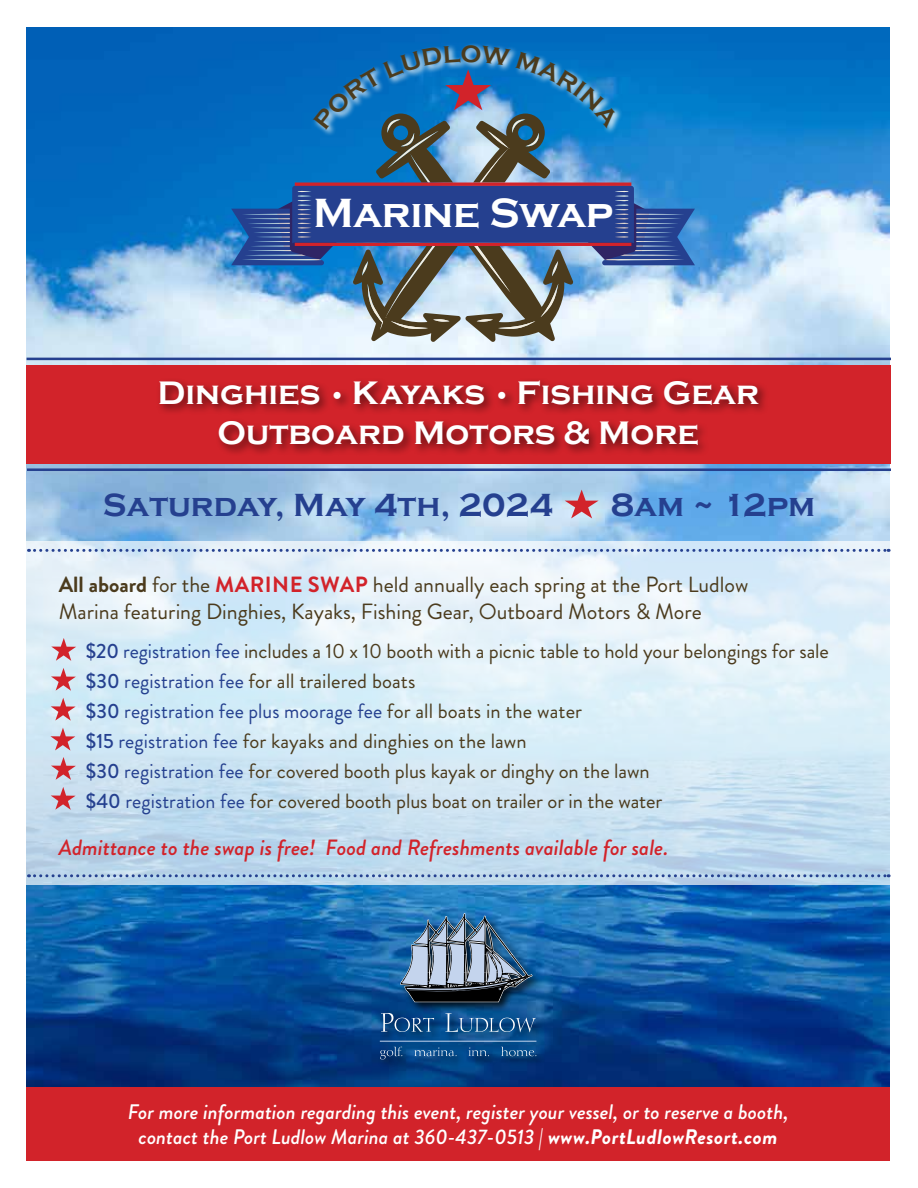
<style>
.page{position:relative;width:918px;height:1188px;background:#fff}
.page>*{position:absolute;margin:0;border:0;box-sizing:border-box;transform-origin:0 0}
.t1{font:700 42px "Copperplate Gothic";letter-spacing:-.01em;color:#fff}
.t2{font:700 33.45px/40.2px "Copperplate Gothic";color:#fff;text-align:center}
.t3{font:700 33px "Copperplate Gothic";color:#25408f}
.t4{font:22.05px/26.4px "Brandon Grotesque";color:#4b3b1d}
.t5{font:italic 500 22.05px "Brandon Grotesque";color:#d2232a}
.t6{font:italic 500 21px/25.2px "Brandon Grotesque";color:#fff;text-align:center}
.t7{font:20.7px/30px "Brandon Grotesque";letter-spacing:.005em;color:#4b3b1d}
.s1{font-size:25.05px}
.s2{font-weight:700}
.s3{font-weight:700;color:#d2232a}
.s4{font-weight:500;color:#25408f}
.s5{color:#25408f}
</style>
<div class="page">
<img style="left:27px;top:27px;width:863px;height:1061px">
<svg style="left:565px;top:490px;width:34px;height:28px"></svg>
<svg style="left:26px;top:541px;width:865px;height:344px;background:#d4e8f5"></svg>
<div style="left:378px;top:912px;width:169px;height:158px;background:#000;opacity:.8"></div>
<hr style="left:380px;top:1041px;width:156px;height:1px;background:#c4d4ed">
<img style="left:395px;top:902px;width:144px;height:100px">
<svg style="left:381px;top:1013px;width:53px;height:19px"></svg>
<svg style="left:445px;top:1013px;width:91px;height:19px;background:#2a6398"></svg>
<svg style="left:380px;top:1047px;width:22px;height:13px"></svg>
<svg style="left:414px;top:1047px;width:43px;height:9px"></svg>
<svg style="left:469px;top:1047px;width:20px;height:9px"></svg>
<svg style="left:501px;top:1047px;width:35px;height:9px"></svg>
<div style="left:27px;top:1088px;width:863px;height:73px;background:#d2232a"></div>
<svg style="left:35px;top:549px;width:854px;height:3px;background:#9badd1"></svg>
<svg style="left:35px;top:874px;width:854px;height:3px;background:#87a2cb"></svg>
<div style="left:27px;top:365px;width:864px;height:98px;background:#d2232a"></div>
<div style="left:156px;top:377px;width:614px;height:80px;background:#000;opacity:.55"></div>
<hr style="left:27px;top:358px;width:864px;height:2px;background:#25408f">
<hr style="left:27px;top:468px;width:864px;height:3px;background:#25408f">
<svg style="left:376px;top:330px;width:197px;height:12px;background:#abaea9"></svg>
<div style="left:312px;top:43px;width:311px;height:95px;background:#006bbf"></div>
<svg style="left:51px;top:638px;width:25px;height:23px"></svg>
<svg style="left:51px;top:668px;width:25px;height:23px"></svg>
<svg style="left:51px;top:698px;width:25px;height:23px"></svg>
<svg style="left:50px;top:728px;width:25px;height:23px"></svg>
<svg style="left:51px;top:757px;width:25px;height:23px"></svg>
<svg style="left:51px;top:787px;width:25px;height:23px"></svg>
<svg style="left:231px;top:45px;width:464px;height:285px;background:#467cb1"></svg>
<h1 class="t1" style="left:313px;top:190px;width:302px">Marine Swap</h1>
<h2 class="t2" style="left:158px;top:373px;width:603px">Dinghies <span class="s1">•</span> Kayaks <span class="s1">•</span> Fishing Gear<br>Outboard Motors &amp; More</h2>
<h3 class="t3" style="left:103px;top:487px;width:452px">Saturday, May 4th, 2024</h3>
<h3 class="t3" style="left:611px;top:487px;width:206px">8am ~ 12pm</h3>
<p class="t4" style="left:59px;top:572px;width:691px"><span class="s2">All aboard</span> for the <span class="s3">MARINE SWAP</span> held annually each spring at the Port Ludlow<br>Marina featuring Dinghies, Kayaks, Fishing Gear, Outboard Motors &amp; More</p>
<p class="t7" style="left:86px;top:636px;width:745px"><span class="s4">$20</span> <span class="s5">registration fee</span> includes a 10 x 10 booth with a picnic table to hold your belongings for sale <span class="s4">$30</span> <span class="s5">registration fee</span> for all trailered boats<br><span class="s4">$30</span> <span class="s5">registration fee plus moorage fee</span> for all boats in the water<br><span class="s4">$15</span> <span class="s5">registration fee</span> for kayaks and dinghies on the lawn<br><span class="s4">$30</span> <span class="s5">registration fee</span> for covered booth plus kayak or dinghy on the lawn<br><span class="s4">$40</span> <span class="s5">registration fee</span> for covered booth plus boat on trailer or in the water</p>
<p class="t5" style="left:59px;top:832px;width:611px">Admittance to the swap is free! Food and Refreshments available for sale.</p>
<p class="t6" style="left:128px;top:1100px;width:662px">For more information regarding this event, register your vessel, or to reserve a booth, contact the Port Ludlow Marina at 360-437-0513 | <span class="s2">www.PortLudlowResort.com</span></p>
</div>
